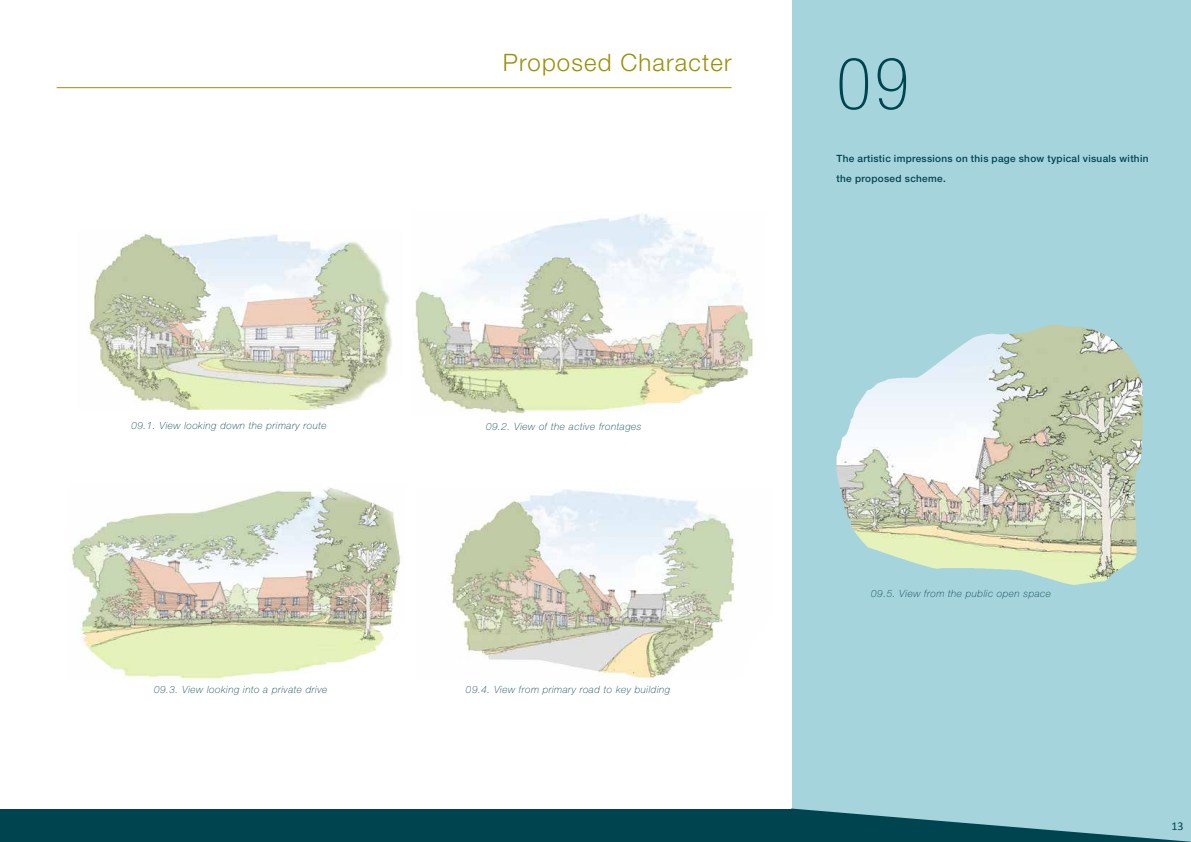
<style>
.page{position:relative;width:1191px;height:842px;background:#fff}
.page>*{position:absolute;margin:0;border:0;box-sizing:border-box;transform-origin:0 0}
.t1{font:100 condensed 72px "Helvetica Neue LT Std";color:#004450}
.t2{font:300 24px "Helvetica Neue LT Std";letter-spacing:.05em;color:#9d8f09}
.t3{font:12px "Calibri";color:#004450}
.t4{font:italic 100 10px "Helvetica Neue LT Std";letter-spacing:.05em;color:#004450}
.t5{font:500 10px/20px "Helvetica Neue LT Std";letter-spacing:.03em;color:#004450}
.t6{font:italic 100 10px "Helvetica Neue LT Std";letter-spacing:.05em;color:#014450}
</style>
<div class="page">
<div style="left:792px;top:0;width:399px;height:842px;background:#a6d4dc"></div>
<div style="left:0;top:808px;width:792px;height:34px;background:#00444f"></div>
<hr style="left:57px;top:87px;width:674px;height:1px;background:#9d8f09">
<svg style="left:786px;top:808px;width:405px;height:34px"></svg>
<img style="left:71px;top:488px;width:329px;height:191px">
<img style="left:88px;top:234px;width:304px;height:176px">
<img style="left:450px;top:489px;width:285px;height:190px">
<img style="left:415px;top:214px;width:338px;height:201px">
<img style="left:836px;top:324px;width:307px;height:261px">
<p class="t6" style="left:131px;top:419px;width:197px">09.1. View looking down the primary route</p>
<h2 class="t2" style="left:503px;top:48px;width:230px">Proposed Character</h2>
<p class="t4" style="left:486px;top:420px;width:157px">09.2. View of the active frontages</p>
<p class="t4" style="left:154px;top:683px;width:175px">09.3. View looking into a private drive</p>
<p class="t4" style="left:466px;top:683px;width:206px">09.4. View from primary road to key building</p>
<h1 class="t1" style="left:836px;top:43px;width:74px">09</h1>
<p class="t5" style="left:836px;top:148px;width:313px">The artistic impressions on this page show typical visuals within the proposed scheme.</p>
<p class="t4" style="left:871px;top:587px;width:181px">09.5. View from the public open space</p>
<p class="t3" style="left:1171px;top:818px;width:14px">13</p>
</div>
